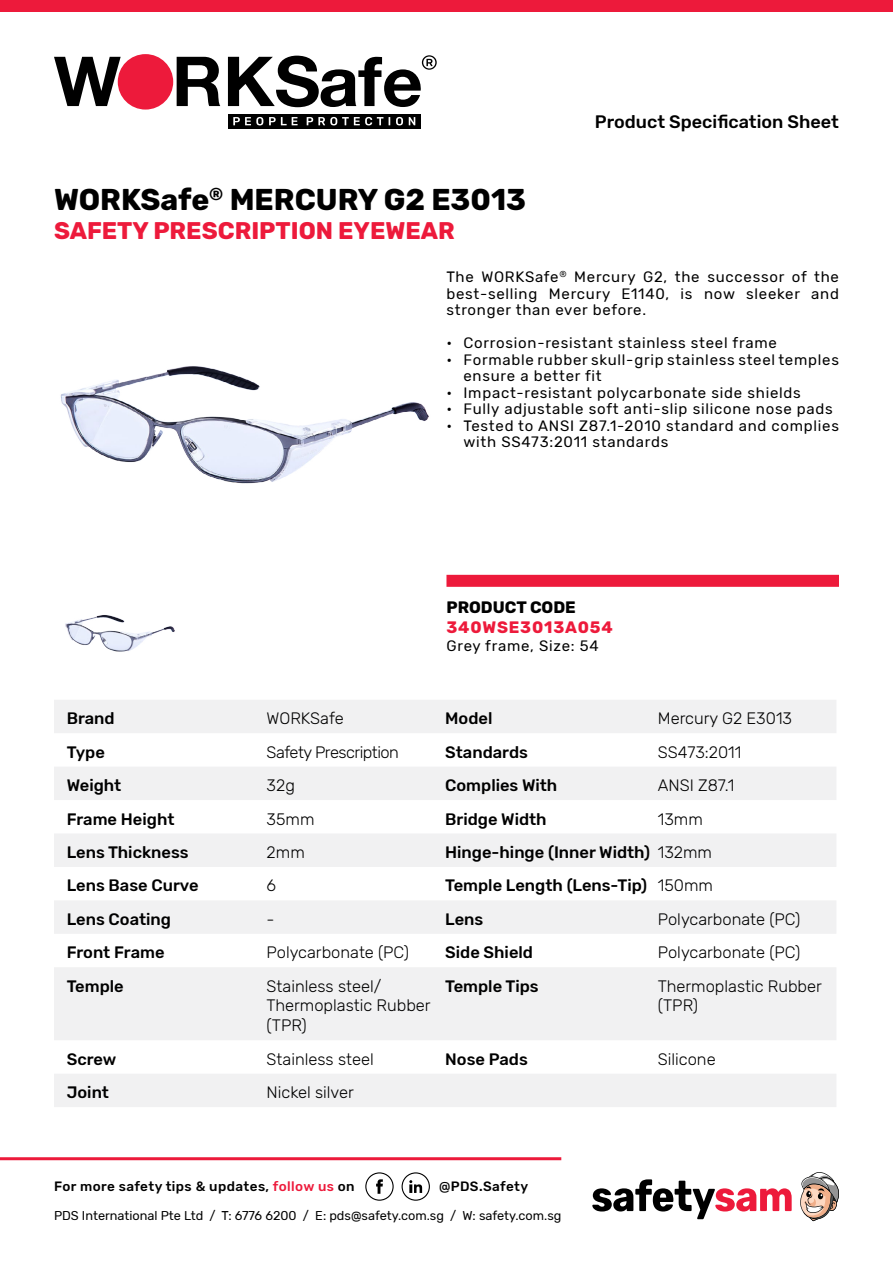
<style>
.page{position:relative;width:893px;height:1263px;background:#fff}
.page>*{position:absolute;margin:0;border:0;box-sizing:border-box;transform-origin:0 0}
.t1{font:700 30px "Rubik";color:#000}
.t2{font:700 24px "Rubik";color:#ed1a3b}
.t3{font:500 18px "Rubik";color:#000}
.t4{font:500 16.5px "Rubik";color:#000}
.t5{font:300 16.5px/19.8px "Rubik";color:#000}
.t6{font:300 16.5px "Rubik";letter-spacing:-.03em;color:#000}
.t7{font:700 16.5px "Rubik";letter-spacing:.05em;color:#ed1a3b}
.t8{font:700 16.5px "Rubik";color:#000}
.t9{font:15px/16.5px "Rubik";letter-spacing:.05em;color:#000}
.t10{font:500 13.5px "Rubik";letter-spacing:.03em;color:#000}
.t11{font:12.75px "Rubik";color:#000}
.s1{font-weight:300}
.s2{color:#ed1a3b}
</style>
<div class="page">
<svg style="left:54px;top:57px;width:67px;height:49px"></svg>
<svg style="left:177px;top:57px;width:43px;height:49px"></svg>
<div style="left:118px;top:54px;width:55px;height:56px;background:#ed1a3b;border-radius:50%"></div>
<svg style="left:228px;top:55px;width:209px;height:52px"></svg>
<div style="left:228px;top:114px;width:193px;height:14px;background:#000"></div>
<svg style="left:233px;top:117px;width:30px;height:8px"></svg>
<svg style="left:269px;top:117px;width:29px;height:8px"></svg>
<svg style="left:307px;top:117px;width:76px;height:8px"></svg>
<svg style="left:396px;top:117px;width:7px;height:8px"></svg>
<svg style="left:409px;top:117px;width:6px;height:8px"></svg>
<div style="left:0;top:0;width:893px;height:12px;background:#ed1a3b"></div>
<svg style="left:365px;top:1172px;width:29px;height:29px"></svg>
<svg style="left:402px;top:1172px;width:28px;height:29px"></svg>
<hr style="left:0;top:1157px;width:561px;height:3px;background:#ed1a3b">
<svg style="left:592px;top:1179px;width:200px;height:40px"></svg>
<svg style="left:800px;top:1172px;width:39px;height:49px"></svg>
<svg style="left:54px;top:700px;width:782px;height:167px;fill:#f1f1f2"></svg>
<svg style="left:54px;top:901px;width:782px;height:206px;fill:#f1f1f2"></svg>
<div style="left:446px;top:575px;width:393px;height:12px;background:#ed1a3b"></div>
<img style="left:60px;top:366px;width:369px;height:118px">
<img style="left:65px;top:615px;width:110px;height:37px">
<h1 class="t1" style="left:54px;top:182px;width:474px">WORKSafe<sup>®</sup> MERCURY G2 E3013</h1>
<h2 class="t2" style="left:54px;top:217px;width:402px">SAFETY PRESCRIPTION EYEWEAR</h2>
<p class="t3" style="left:595px;top:112px;width:246px">Product Specification Sheet</p>
<p class="t9" style="left:446px;top:269px;width:394px;text-align:justify">The WORKSafe<sup>®</sup> Mercury G2, the successor of the best-selling Mercury E1140, is now sleeker and stronger than ever before.</p>
<p class="t9" style="left:446px;top:335px;width:332px">• Corrosion-resistant stainless steel frame</p>
<p class="t9" style="left:463px;top:352px;width:377px;text-indent:-17px">• Formable rubber skull-grip stainless steel temples ensure a better fit</p>
<p class="t9" style="left:446px;top:385px;width:356px">• Impact-resistant polycarbonate side shields</p>
<p class="t9" style="left:446px;top:401px;width:388px">• Fully adjustable soft anti-slip silicone nose pads</p>
<p class="t9" style="left:463px;top:418px;width:377px;text-indent:-17px">• Tested to ANSI Z87.1-2010 standard and complies with SS473:2011 standards</p>
<p class="t8" style="left:446px;top:598px;width:131px">PRODUCT CODE</p>
<p class="t7" style="left:446px;top:617px;width:168px">340WSE3013A054</p>
<p class="t9" style="left:446px;top:638px;width:154px">Grey frame, Size: 54</p>
<p class="t4" style="left:67px;top:709px;width:49px">Brand</p>
<p class="t5" style="left:267px;top:709px;width:79px">WORKSafe</p>
<p class="t4" style="left:445px;top:709px;width:49px">Model</p>
<p class="t5" style="left:658px;top:709px;width:136px">Mercury G2 E3013</p>
<p class="t4" style="left:67px;top:742px;width:40px">Type</p>
<p class="t6" style="left:267px;top:743px;width:134px">Safety Prescription</p>
<p class="t4" style="left:445px;top:742px;width:84px">Standards</p>
<p class="t5" style="left:658px;top:742px;width:85px">SS473:2011</p>
<p class="t4" style="left:67px;top:776px;width:56px">Weight</p>
<p class="t5" style="left:267px;top:776px;width:30px">32g</p>
<p class="t4" style="left:445px;top:776px;width:114px">Complies With</p>
<p class="t5" style="left:658px;top:776px;width:78px">ANSI Z87.1</p>
<p class="t4" style="left:67px;top:809px;width:109px">Frame Height</p>
<p class="t5" style="left:267px;top:809px;width:49px">35mm</p>
<p class="t4" style="left:445px;top:809px;width:103px">Bridge Width</p>
<p class="t5" style="left:658px;top:809px;width:47px">13mm</p>
<p class="t4" style="left:67px;top:843px;width:123px">Lens Thickness</p>
<p class="t5" style="left:267px;top:843px;width:40px">2mm</p>
<p class="t4" style="left:445px;top:843px;width:268px">Hinge-hinge (Inner Width) <span class="s1">132mm</span></p>
<p class="t4" style="left:67px;top:876px;width:133px">Lens Base Curve</p>
<p class="t5" style="left:267px;top:876px;width:11px">6</p>
<p class="t4" style="left:445px;top:876px;width:269px">Temple Length (Lens-Tip) <span class="s1">150mm</span></p>
<p class="t4" style="left:67px;top:909px;width:106px">Lens Coating</p>
<p class="t5" style="left:267px;top:909px;width:10px">-</p>
<p class="t4" style="left:445px;top:909px;width:40px">Lens</p>
<p class="t5" style="left:658px;top:909px;width:144px">Polycarbonate (PC)</p>
<p class="t4" style="left:67px;top:943px;width:99px">Front Frame</p>
<p class="t5" style="left:267px;top:943px;width:144px">Polycarbonate (PC)</p>
<p class="t4" style="left:445px;top:943px;width:89px">Side Shield</p>
<p class="t5" style="left:658px;top:943px;width:144px">Polycarbonate (PC)</p>
<p class="t4" style="left:67px;top:976px;width:58px">Temple</p>
<p class="t5" style="left:267px;top:976px;width:166px">Stainless steel/<br>Thermoplastic Rubber (TPR)</p>
<p class="t4" style="left:445px;top:976px;width:95px">Temple Tips</p>
<p class="t5" style="left:658px;top:976px;width:166px">Thermoplastic Rubber (TPR)</p>
<p class="t4" style="left:67px;top:1049px;width:51px">Screw</p>
<p class="t5" style="left:267px;top:1049px;width:109px">Stainless steel</p>
<p class="t4" style="left:445px;top:1049px;width:84px">Nose Pads</p>
<p class="t5" style="left:658px;top:1049px;width:59px">Silicone</p>
<p class="t4" style="left:67px;top:1083px;width:44px">Joint</p>
<p class="t5" style="left:267px;top:1083px;width:89px">Nickel silver</p>
<p class="t10" style="left:54px;top:1179px;width:302px">For more safety tips &amp; updates, <span class="s2">follow us</span> on</p>
<p class="t10" style="left:439px;top:1179px;width:91px">@PDS.Safety</p>
<p class="t11" style="left:54px;top:1208px;width:509px">PDS International Pte Ltd / T: 6776 6200 / E: pds@safety.com.sg / W: safety.com.sg</p>
</div>
